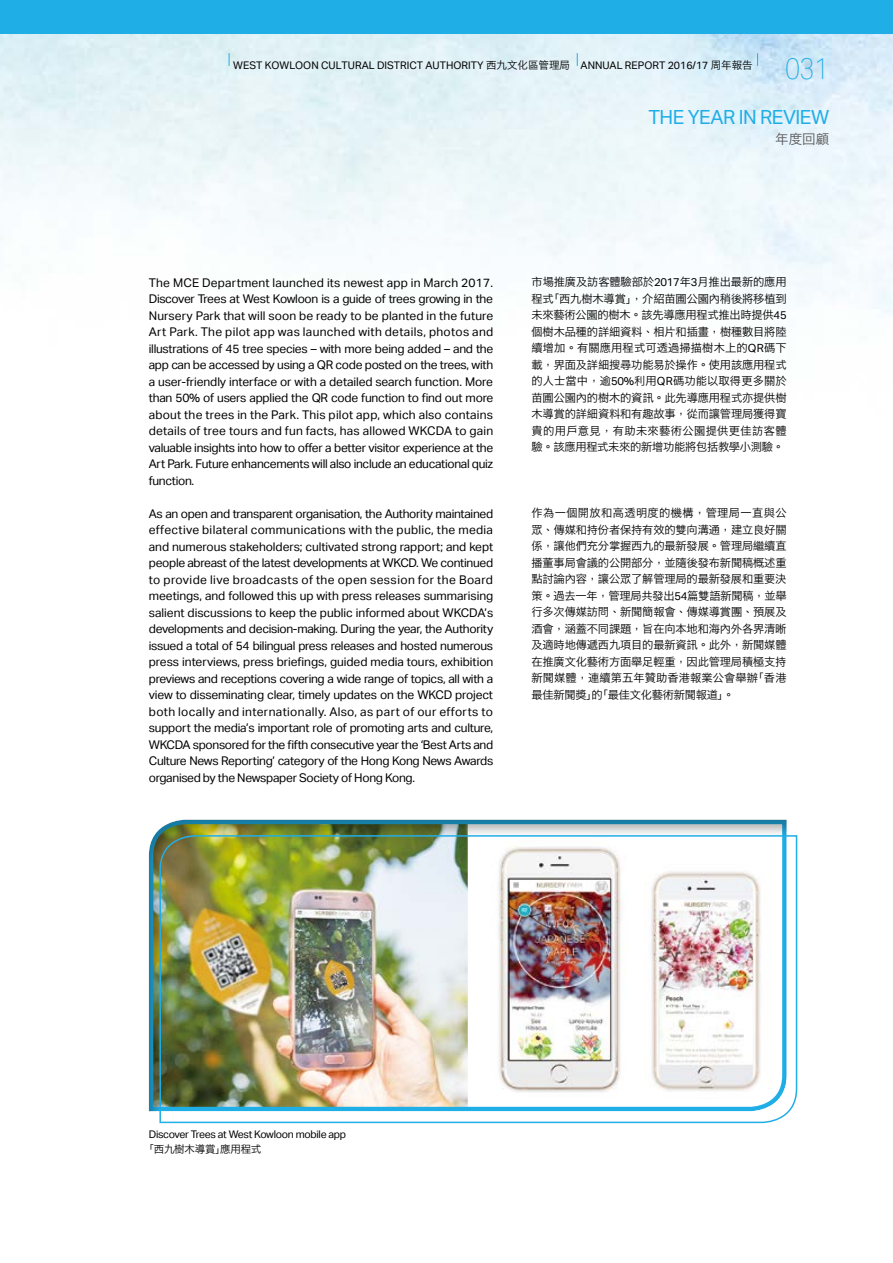
<style>
.page{position:relative;width:893px;height:1263px;background:#fff}
.page>*{position:absolute;margin:0;border:0;box-sizing:border-box;transform-origin:0 0}
.t1{font:100 30px "Aktiv Grotesk";color:#20aee6;scale:.85 1}
.t2{font:19.5px "Aktiv Grotesk";letter-spacing:-.025em;color:#20aee6}
.t3{font:13.5px "Hiragino Sans GB W3";color:#595757}
.t4{font:12px/16.5px "Aktiv Grotesk";letter-spacing:-.025em;color:#000;text-align:justify}
.t5{font:11.25px/16.5px "Hiragino Sans GB W3";letter-spacing:-.015em;color:#000;text-align:justify}
.t6{font:10.5px "Aktiv Grotesk";color:#000}
.t7{font:10.5px "Aktiv Grotesk";letter-spacing:-.025em;color:#000}
.t8{font:10.5px "Hiragino Sans GB W3";letter-spacing:-.025em;color:#000}
.s1{font-family:"Hiragino Sans GB W3"}
.s2{font-family:"Aktiv Grotesk"}
.s3{font-family:"M Hei HK";font-weight:500}
</style>
<div class="page">
<div style="left:0;top:0;width:893px;height:34px;background:#20aee6"></div>
<svg style="left:229px;top:53px;width:1px;height:13px"></svg>
<svg style="left:577px;top:53px;width:1px;height:13px"></svg>
<svg style="left:757px;top:53px;width:1px;height:13px"></svg>
<div style="left:134px;top:807px;width:666px;height:304px;background:#000;opacity:.3"></div>
<img style="left:159px;top:834px;width:639px;height:290px">
<p class="t6" style="left:233px;top:59px;width:521px">WEST KOWLOON CULTURAL DISTRICT AUTHORITY <span class="s1">西九文化區管理局</span> ANNUAL REPORT 2016/17 <span class="s1">周年報告</span></p>
<h1 class="t1" style="left:785px;top:52px;width:53px">031</h1>
<h2 class="t2" style="left:648px;top:106px;width:182px">THE YEAR IN REVIEW</h2>
<p class="t3" style="left:775px;top:130px;width:55px">年度回顧</p>
<p class="t4" style="left:149px;top:274px;width:346px">The MCE Department launched its newest app in March 2017.<br>Discover Trees at West Kowloon is a guide of trees growing in the Nursery Park that will soon be ready to be planted in the future Art Park. The pilot app was launched with details, photos and illustrations of 45 tree species – with more being added – and the app can be accessed by using a QR code posted on the trees, with a user-friendly interface or with a detailed search function. More than 50% of users applied the QR code function to find out more about the trees in the Park. This pilot app, which also contains details of tree tours and fun facts, has allowed WKCDA to gain valuable insights into how to offer a better visitor experience at the Art Park. Future enhancements will also include an educational quiz function.</p>
<p class="t4" style="left:149px;top:505px;width:346px">As an open and transparent organisation, the Authority maintained effective bilateral communications with the public, the media and numerous stakeholders; cultivated strong rapport; and kept people abreast of the latest developments at WKCD. We continued to provide live broadcasts of the open session for the Board meetings, and followed this up with press releases summarising salient discussions to keep the public informed about WKCDA’s developments and decision-making. During the year, the Authority issued a total of 54 bilingual press releases and hosted numerous press interviews, press briefings, guided media tours, exhibition previews and receptions covering a wide range of topics, all with a view to disseminating clear, timely updates on the WKCD project both locally and internationally. Also, as part of our efforts to support the media’s important role of promoting arts and culture, WKCDA sponsored for the fifth consecutive year the ‘Best Arts and Culture News Reporting’ category of the Hong Kong News Awards organised by the Newspaper Society of Hong Kong.</p>
<p class="t5" style="left:531px;top:274px;width:257px">市場推廣及訪客體驗部於<span class="s2">2017</span>年<span class="s2">3</span>月推出最新的應用程式「西九樹木導賞」<span class="s3">，</span>介紹苗圃公園內稍後將移植到未來藝術公園的樹木<span class="s3">。</span>該先導應用程式推出時提供<span class="s2">45</span>個樹木品種的詳細資料<span class="s3">、</span>相片和插畫<span class="s3">，</span>樹種數目將陸續增加<span class="s3">。</span>有關應用程式可透過掃描樹木上的<span class="s2">QR</span>碼下載<span class="s3">，</span>界面及詳細搜尋功能易於操作<span class="s3">。</span>使用該應用程式的人士當中<span class="s3">，</span>逾<span class="s2">50%</span>利用<span class="s2">QR</span>碼功能以取得更多關於苗圃公園內的樹木的資訊<span class="s3">。</span>此先導應用程式亦提供樹木導賞的詳細資料和有趣故事<span class="s3">，</span>從而讓管理局獲得寶貴的用戶意見<span class="s3">，</span>有助未來藝術公園提供更佳訪客體驗<span class="s3">。</span>該應用程式未來的新增功能將包括教學小測驗<span class="s3">。</span></p>
<p class="t5" style="left:531px;top:505px;width:257px">作為一個開放和高透明度的機構<span class="s3">，</span>管理局一直與公眾<span class="s3">、</span>傳媒和持份者保持有效的雙向溝通<span class="s3">，</span>建立良好關係<span class="s3">，</span>讓他們充分掌握西九的最新發展<span class="s3">。</span>管理局繼續直播董事局會議的公開部分<span class="s3">，</span>並隨後發布新聞稿概述重點討論內容<span class="s3">，</span>讓公眾了解管理局的最新發展和重要決策<span class="s3">。</span>過去一年<span class="s3">，</span>管理局共發出<span class="s2">54</span>篇雙語新聞稿<span class="s3">，</span>並舉行多次傳媒訪問<span class="s3">、</span>新聞簡報會<span class="s3">、</span>傳媒導賞團<span class="s3">、</span>預展及酒會<span class="s3">，</span>涵蓋不同課題<span class="s3">，</span>旨在向本地和海內外各界清晰及適時地傳遞西九項目的最新資訊<span class="s3">。</span>此外<span class="s3">，</span>新聞媒體在推廣文化藝術方面舉足輕重<span class="s3">，</span>因此管理局積極支持新聞媒體<span class="s3">，</span>連續第五年贊助香港報業公會舉辦「香港最佳新聞獎」的「最佳文化藝術新聞報道」<span class="s3">。</span></p>
<p class="t7" style="left:149px;top:1128px;width:199px">Discover Trees at West Kowloon mobile app</p>
<p class="t8" style="left:144px;top:1143px;width:119px">「西九樹木導賞」應用程式</p>
</div>
